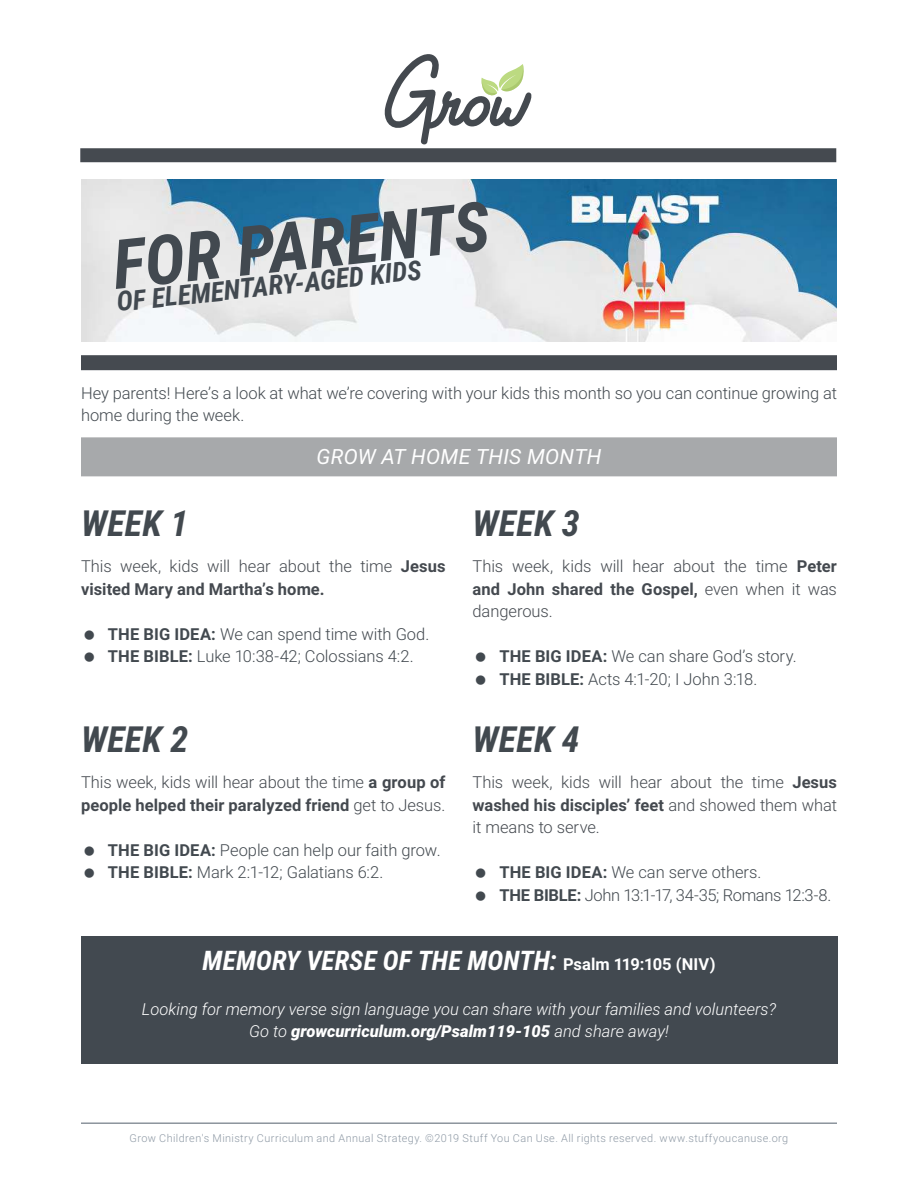
<style>
.page{position:relative;width:918px;height:1188px;background:#fff}
.page>*{position:absolute;margin:0;border:0;box-sizing:border-box;transform-origin:0 0}
.t1{font:italic 700 68.25px "Roboto Condensed";color:#424950}
.t2{font:italic 700 36px "Roboto Condensed";letter-spacing:.01em;color:#42494f}
.t3{font:italic 700 27.3px "Roboto Condensed";color:#424950}
.t4{font:italic 700 27px "Roboto Condensed";letter-spacing:.005em;color:#fff}
.t5{font:italic 21px "Roboto";letter-spacing:.01em;color:#fff}
.t6{font:300 16.5px/22.5px "Roboto";letter-spacing:-.005em;color:#42494f}
.t7{font:300 16.5px/22.5px "Roboto";letter-spacing:-.005em;color:#44494f}
.t8{font:italic 300 16.5px/22.5px "Roboto";color:#fff;text-align:center}
.t9{font:300 10.8px "Roboto";letter-spacing:.04em;color:#8e99a5}
.s1{font-weight:700}
.s2{font-family:"Roboto";font-style:normal;font-size:16.5px}
.s3{font-weight:900}
</style>
<div class="page">
<div style="left:80px;top:148px;width:756px;height:14px;background:#454a50"></div>
<svg style="left:385px;top:54px;width:147px;height:91px"></svg>
<hr style="left:81px;top:1122px;width:756px;height:2px;background:#8c949d">
<img style="left:81px;top:180px;width:756px;height:162px">
<div style="left:81px;top:355px;width:756px;height:15px;background:#454a50"></div>
<div style="left:81px;top:437px;width:756px;height:39px;background:#a7a9ab"></div>
<div style="left:81px;top:936px;width:756px;height:47px;background:#424950"></div>
<div style="left:81px;top:970px;width:756px;height:33px;background:#424950"></div>
<div style="left:81px;top:992px;width:756px;height:34px;background:#424950"></div>
<div style="left:81px;top:1015px;width:756px;height:33px;background:#424950"></div>
<div style="left:81px;top:1047px;width:756px;height:17px;background:#424950"></div>
<h1 class="t1" style="left:109px;top:226px;width:380px;rotate:-6deg">FOR PARENTS</h1>
<h3 class="t3" style="left:115px;top:286px;width:308px;rotate:-6deg">OF ELEMENTARY-AGED KIDS</h3>
<p class="t6" style="left:81px;top:383px;width:758px">Hey parents! Here’s a look at what we’re covering with your kids this month so you can continue growing at home during the week.</p>
<p class="t5" style="left:317px;top:445px;width:286px">GROW AT HOME THIS MONTH</p>
<h2 class="t2" style="left:81px;top:503px;width:109px">WEEK 1</h2>
<p class="t7" style="left:81px;top:554px;width:366px">This week, kids will hear about the time <span class="s1">Jesus visited Mary and Martha’s home.</span></p>
<p class="t6" style="left:108px;top:624px;width:323px"><span class="s1">THE BIG IDEA:</span> We can spend time with God.<br><span class="s1">THE BIBLE:</span> Luke 10:38-42; Colossians 4:2.</p>
<h2 class="t2" style="left:81px;top:719px;width:109px">WEEK 2</h2>
<p class="t7" style="left:81px;top:772px;width:366px">This week, kids will hear about the time <span class="s1">a group of people helped their paralyzed friend</span> get to Jesus.</p>
<p class="t6" style="left:108px;top:838px;width:334px"><span class="s1">THE BIG IDEA:</span> People can help our faith grow.<br><span class="s1">THE BIBLE:</span> Mark 2:1-12; Galatians 6:2.</p>
<h2 class="t2" style="left:472px;top:503px;width:109px">WEEK 3</h2>
<p class="t7" style="left:472px;top:556px;width:366px;text-align:justify">This week, kids will hear about the time <span class="s1">Peter and John shared the Gospel,</span> even when it was dangerous.</p>
<p class="t6" style="left:499px;top:646px;width:299px"><span class="s1">THE BIG IDEA:</span> We can share God’s story.<br><span class="s1">THE BIBLE:</span> Acts 4:1-20; I John 3:18.</p>
<h2 class="t2" style="left:472px;top:719px;width:109px">WEEK 4</h2>
<p class="t7" style="left:472px;top:772px;width:366px;text-align:justify">This week, kids will hear about the time <span class="s1">Jesus washed his disciples’ feet</span> and showed them what it means to serve.</p>
<p class="t6" style="left:499px;top:862px;width:333px"><span class="s1">THE BIG IDEA:</span> We can serve others.<br><span class="s1">THE BIBLE:</span> John 13:1-17, 34-35; Romans 12:3-8.</p>
<h3 class="t4" style="left:202px;top:945px;width:515px">MEMORY VERSE OF THE MONTH: <span class="s2">Psalm 119:105 (NIV)</span></h3>
<p class="t8" style="left:142px;top:999px;width:636px">Looking for memory verse sign language you can share with your families and volunteers?<br>Go to <span class="s3">growcurriculum.org/Psalm119-105</span> and share away!</p>
<p class="t9" style="left:130px;top:1134px;width:660px">Grow Children's Ministry Curriculum and Annual Strategy. ©2019 Stuff You Can Use. All rights reserved. www.stuffyoucanuse.org</p>
</div>
